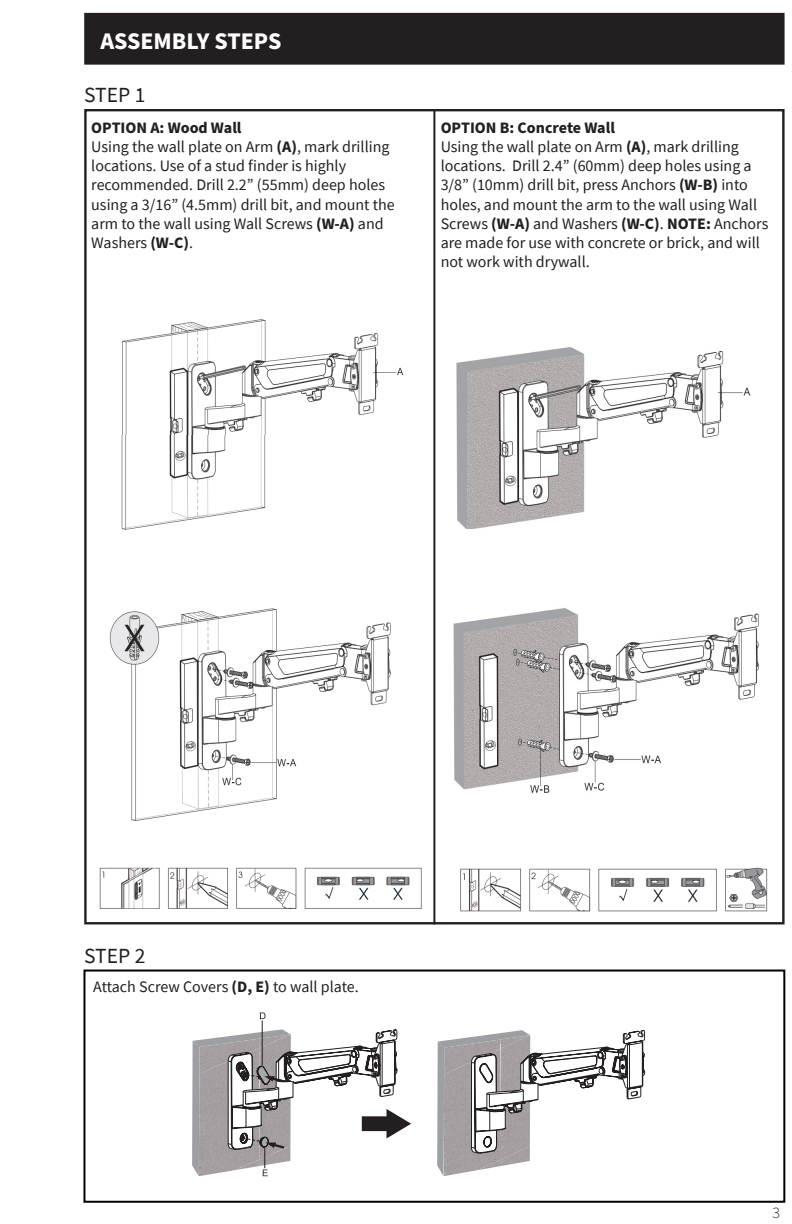
<style>
.page{position:relative;width:792px;height:1224px;background:#fff}
.page>*{position:absolute;margin:0;border:0;box-sizing:border-box;transform-origin:0 0}
.t1{font:700 24px "Source Sans Pro";color:#fff}
.t2{font:21.6px "Source Sans Pro";color:#231f20}
.t3{font:16px/19.2px "Source Sans Pro";color:#231f20}
.t4{font:700 16px "Source Sans Pro";color:#231f20}
.t5{font:300 16px "Source Sans Pro";color:#231f20}
.s1{font-weight:700}
</style>
<div class="page">
<div style="left:85px;top:14px;width:698px;height:49px;background:#231f20"></div>
<div style="left:84px;top:13px;width:701px;height:52px;border:2px solid #231f20"></div>
<hr style="left:433px;top:109px;width:2px;height:815px;background:#231f20">
<img style="left:460px;top:867px;width:308px;height:45px">
<img style="left:99px;top:867px;width:323px;height:42px">
<img style="left:109px;top:608px;width:282px;height:213px">
<img style="left:121px;top:319px;width:283px;height:211px">
<img style="left:456px;top:347px;width:295px;height:182px">
<img style="left:453px;top:608px;width:307px;height:185px">
<svg style="left:437px;top:1030px;width:208px;height:146px"></svg>
<svg style="left:260px;top:1012px;width:5px;height:7px"></svg>
<hr style="left:262px;top:1021px;width:1px;height:44px;background:#231f20">
<svg style="left:192px;top:1029px;width:219px;height:147px"></svg>
<div style="left:83px;top:970px;width:702px;height:233px;border:2px solid #000"></div>
<p class="t1" style="left:100px;top:25px;width:183px">ASSEMBLY STEPS</p>
<p class="t2" style="left:84px;top:81px;width:63px">STEP 1</p>
<p class="t4" style="left:91px;top:117px;width:152px">OPTION A: Wood Wall</p>
<p class="t3" style="left:91px;top:137px;width:305px">Using the wall plate on Arm <span class="s1">(A)</span>, mark drilling locations. Use of a stud finder is highly recommended. Drill 2.2” (55mm) deep holes using a 3/16” (4.5mm) drill bit, and mount the arm to the wall using Wall Screws <span class="s1">(W-A)</span> and Washers <span class="s1">(W-C)</span>.</p>
<p class="t4" style="left:441px;top:117px;width:176px">OPTION B: Concrete Wall</p>
<p class="t3" style="left:441px;top:137px;width:329px">Using the wall plate on Arm <span class="s1">(A)</span>, mark drilling locations. Drill 2.4” (60mm) deep holes using a 3/8” (10mm) drill bit, press Anchors <span class="s1">(W-B)</span> into holes, and mount the arm to the wall using Wall Screws <span class="s1">(W-A)</span> and Washers <span class="s1">(W-C)</span>. <span class="s1">NOTE:</span> Anchors are made for use with concrete or brick, and will not work with drywall.</p>
<p class="t2" style="left:84px;top:942px;width:63px">STEP 2</p>
<p class="t3" style="left:93px;top:977px;width:267px">Attach Screw Covers <span class="s1">(D, E)</span> to wall plate.</p>
<p class="t5" style="left:772px;top:1202px;width:9px">3</p>
</div>
